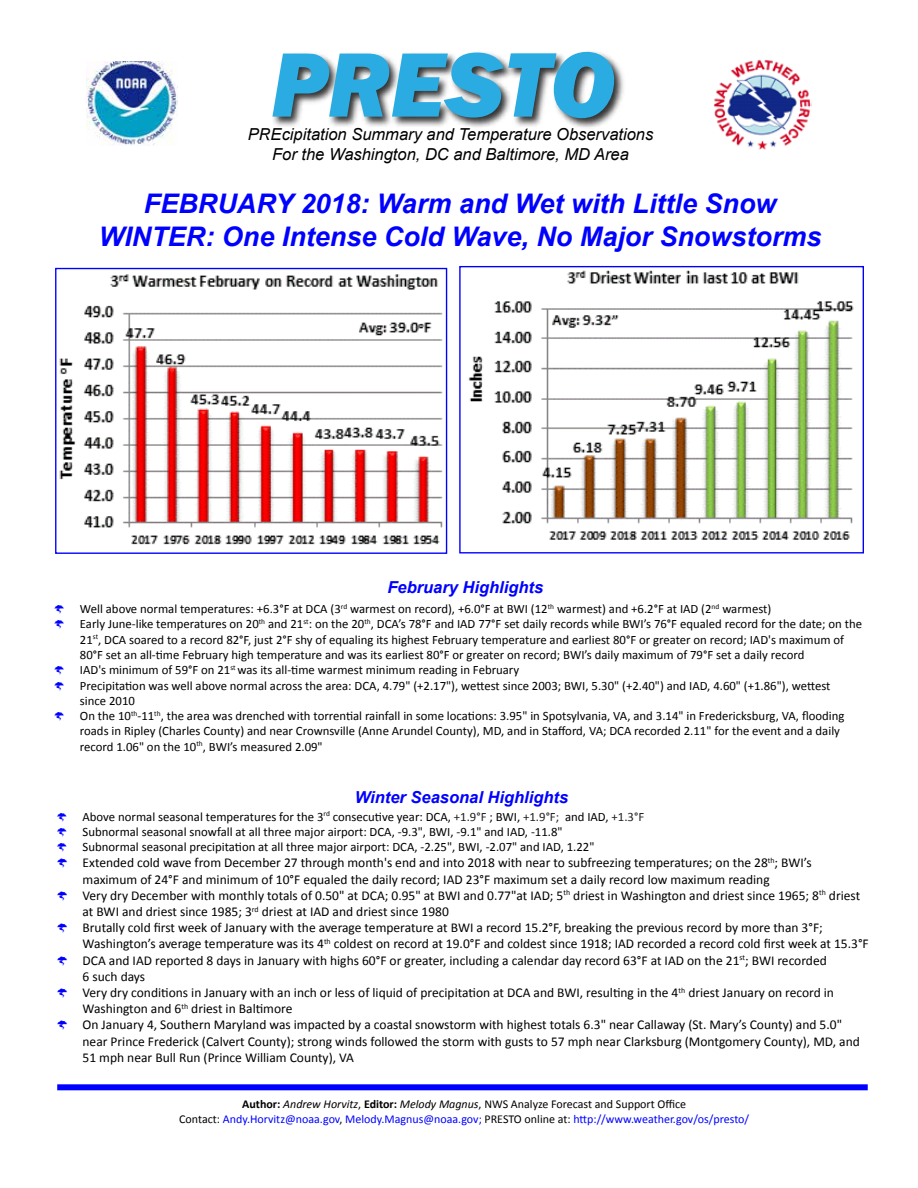
<style>
.page{position:relative;width:918px;height:1188px;background:#fff}
.page>*{position:absolute;margin:0;border:0;box-sizing:border-box;transform-origin:0 0}
.t1{font:italic 800 94.65px "Franklin Gothic";color:#2aace2}
.t2{font:italic 700 27px/32.4px "Arial";color:#00f;text-align:center}
.t3{font:italic 16.5px/19.8px "Arial";color:#000;text-align:center}
.t4{font:italic 700 16.5px "Arial";color:#00f}
.t5{font:13.5px/16.2px "Calibri";color:#000}
.t6{font:12.75px/15.3px "Calibri";color:#000}
.t7{font:12px/14.4px "Calibri";color:#00f;text-align:center}
.s1{color:#231f20}
.s2{font-weight:700;color:#000}
.s3{font-style:italic;color:#000}
.s4{color:#000}
</style>
<div class="page">
<div style="left:57px;top:1084px;width:811px;height:6px;background:#00f"></div>
<img style="left:86px;top:62px;width:91px;height:83px">
<img style="left:714px;top:59px;width:97px;height:91px">
<img style="left:273px;top:51px;width:351px;height:77px">
<img style="left:59px;top:274px;width:384px;height:271px">
<div style="left:55px;top:268px;width:392px;height:286px;border:1px solid #00f"></div>
<img style="left:468px;top:270px;width:386px;height:270px">
<div style="left:459px;top:266px;width:405px;height:288px;border:1px solid #00f"></div>
<h1 class="t1" style="left:271px;top:23px;width:346px">PRESTO</h1>
<p class="t3" style="left:248px;top:125px;width:407px">PREcipitation Summary and Temperature Observations<br>For the Washington, DC and Baltimore, MD Area</p>
<h2 class="t2" style="left:99px;top:188px;width:724px">FEBRUARY 2018: Warm and Wet with Little Snow<br>WINTER: One Intense Cold Wave, No Major Snowstorms</h2>
<p class="t4" style="left:387px;top:576px;width:157px">February Highlights</p>
<p class="t6" style="left:80px;top:601px;width:784px">Well above normal temperatures: +6.3°F at DCA (3<sup>rd</sup> warmest on record), +6.0°F at BWI (12<sup>th</sup> warmest) and +6.2°F at IAD (2<sup>nd</sup> warmest)<br>Early June-like temperatures on 20<sup>th</sup> and 21<sup>st</sup>: on the 20<sup>th</sup>, DCA’s 78°F and IAD 77°F set daily records while BWI’s 76°F equaled record for the date; on the 21<sup>st</sup>, DCA soared to a record 82°F, just 2°F shy of equaling its highest February temperature and earliest 80°F or greater on record; IAD's maximum of 80°F set an all-time February high temperature and was its earliest 80°F or greater on record; BWI’s daily maximum of 79°F set a daily record<br>IAD's minimum of 59°F on 21<sup>st</sup> was its all-time warmest minimum reading in February<br>Precipitation was well above normal across the area: DCA, 4.79" (+2.17"), wettest since 2003; BWI, 5.30" (+2.40") and IAD, 4.60" (+1.86"), wettest<br>since 2010<br>On the 10<sup>th</sup>-11<sup>th</sup>, the area was drenched with torrential rainfall in some locations: 3.95" in Spotsylvania, VA, and 3.14" in Fredericksburg, VA, flooding roads in Ripley (Charles County) and near Crownsville (Anne Arundel County), MD, and in Stafford, VA; DCA recorded 2.11" for the event and a daily record 1.06" on the 10<sup>th</sup>, BWI’s measured 2.09"</p>
<p class="t4" style="left:355px;top:786px;width:215px">Winter Seasonal Highlights</p>
<p class="t6" style="left:83px;top:809px;width:563px">Above normal seasonal temperatures for the 3<sup>rd</sup> consecutive year: DCA, <span class="s1">+1.9°F</span> ; BWI, <span class="s1">+1.9°F;</span> and IAD, <span class="s1">+1.3°F<br></span>Subnormal seasonal snowfall at all three major airport: DCA, -9.3", BWI, -9.1" and IAD, -11.8"<br>Subnormal seasonal precipitation at all three major airport: DCA, -2.25", BWI, -2.07" and IAD, 1.22"</p>
<p class="t5" style="left:83px;top:855px;width:788px">Extended cold wave from December 27 through month's end and into 2018 with near to subfreezing temperatures; on the 28<sup>th</sup>; BWI’s maximum of 24°F and minimum of 10°F equaled the daily record; IAD 23°F maximum set a daily record low maximum reading<br>Very dry December with monthly totals of 0.50" at DCA; 0.95" at BWI and 0.77"at IAD; 5<sup>th</sup> driest in Washington and driest since 1965; 8<sup>th</sup> driest at BWI and driest since 1985; 3<sup>rd</sup> driest at IAD and driest since 1980<br>Brutally cold first week of January with the average temperature at BWI a record 15.2°F, breaking the previous record by more than 3°F; Washington’s average temperature was its 4<sup>th</sup> coldest on record at 19.0°F and coldest since 1918; IAD recorded a record cold first week at 15.3°F DCA and IAD reported 8 days in January with highs 60°F or greater, including a calendar day record 63°F at IAD on the 21<sup>st</sup>; BWI recorded<br>6 such days<br>Very dry conditions in January with an inch or less of liquid of precipitation at DCA and BWI, resulting in the 4<sup>th</sup> driest January on record in Washington and 6<sup>th</sup> driest in Baltimore<br>On January 4, Southern Maryland was impacted by a coastal snowstorm with highest totals 6.3" near Callaway (St. Mary’s County) and 5.0" near Prince Frederick (Calvert County); strong winds followed the storm with gusts to 57 mph near Clarksburg (Montgomery County), MD, and 51 mph near Bull Run (Prince William County), VA</p>
<p class="t7" style="left:179px;top:1097px;width:571px"><span class="s2">Author:</span> <span class="s3">Andrew Horvitz</span><span class="s4">,</span> <span class="s2">Editor:</span> <span class="s3">Melody Magnus</span><span class="s4">, NWS Analyze Forecast and Support Office<br>Contact:</span> Andy.Horvitz@noaa.gov<span class="s4">,</span> Melody.Magnus@noaa.gov; <span class="s4">PRESTO online at:</span> http://www.weather.gov/os/presto/</p>
</div>
